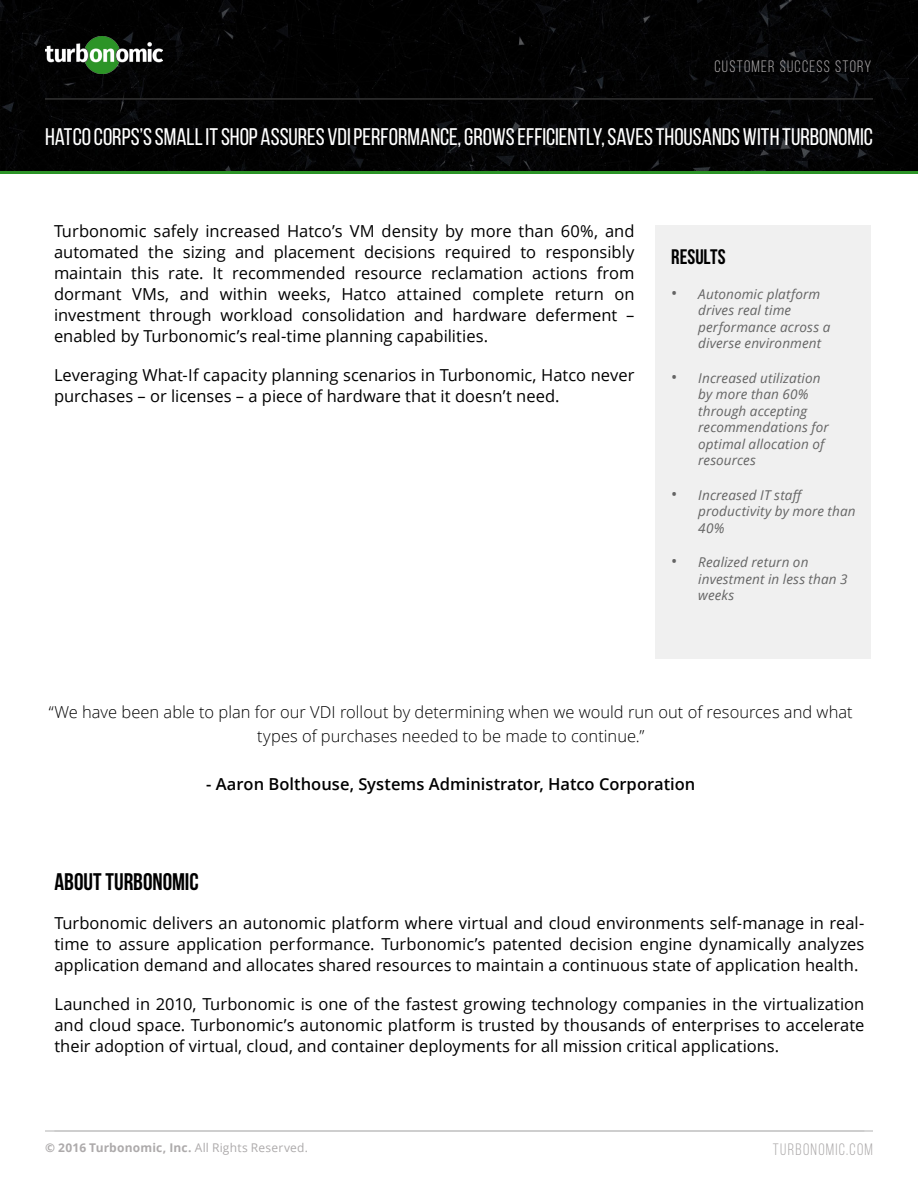
<style>
.page{position:relative;width:918px;height:1188px;background:#fff}
.page>*{position:absolute;margin:0;border:0;box-sizing:border-box;transform-origin:0 0}
.t1{font:24px "Bebas Neue";color:#fff}
.t2{font:700 24px "Bebas Neue";color:#000}
.t3{font:700 21px "Bebas Neue";color:#000}
.t4{font:16.5px/21px "Open Sans";color:#000;text-align:justify}
.t5{font:300 16.5px/24px "Open Sans";color:#000;text-align:center}
.t6{font:600 16.5px "Open Sans";color:#000}
.t7{font:16.5px "Bebas Neue";letter-spacing:.08em;color:#adaaab}
.t8{font:italic 13.5px/16.5px "Open Sans";letter-spacing:.01em;color:#646464}
.t9{font:700 12px "Open Sans";letter-spacing:.015em;color:#adaaab}
.s1{font-style:normal;font-size:16.5px}
.s2{font-weight:400}
</style>
<div class="page">
<div style="left:0;top:0;width:918px;height:171px;background:#020202"></div>
<hr style="left:45px;top:98px;width:828px;height:2px;background:#333">
<hr style="left:45px;top:1130px;width:828px;height:2px;background:#ccc">
<img style="left:45px;top:37px;width:118px;height:37px">
<hr style="left:0;top:171px;width:918px;height:3px;background:#2c9427">
<div style="left:656px;top:225px;width:216px;height:433px;background:#f0f0f0"></div>
<p class="t7" style="left:714px;top:58px;width:159px">CUSTOMER SUCCESS STORY</p>
<p class="t1" style="left:45px;top:124px;width:829px">HATCO CORPS’S SMALL IT SHOP ASSURES VDI PERFORMANCE, GROWS EFFICIENTLY, SAVES THOUSANDS WITH TURBONOMIC</p>
<p class="t4" style="left:54px;top:221px;width:582px">Turbonomic safely increased Hatco’s VM density by more than 60%, and automated the sizing and placement decisions required to responsibly maintain this rate. It recommended resource reclamation actions from dormant VMs, and within weeks, Hatco attained complete return on investment through workload consolidation and hardware deferment – enabled by Turbonomic’s real-time planning capabilities.</p>
<p class="t4" style="left:54px;top:365px;width:582px">Leveraging What-If capacity planning scenarios in Turbonomic, Hatco never purchases – or licenses – a piece of hardware that it doesn’t need.</p>
<p class="t3" style="left:671px;top:245px;width:56px">RESULTS</p>
<p class="t8" style="left:698px;top:285px;width:134px;text-indent:-27px"><span class="s1">•</span> Autonomic platform drives real time performance across a diverse environment</p>
<p class="t8" style="left:698px;top:369px;width:132px;text-indent:-27px"><span class="s1">•</span> Increased utilization by more than 60% through accepting recommendations for optimal allocation of resources</p>
<p class="t8" style="left:698px;top:486px;width:159px;text-indent:-27px"><span class="s1">•</span> Increased IT staff productivity by more than<br>40%</p>
<p class="t8" style="left:698px;top:553px;width:151px;text-indent:-27px"><span class="s1">•</span> Realized return on investment in less than 3 weeks</p>
<p class="t5" style="left:49px;top:699px;width:805px">“We have been able to plan for our VDI rollout by determining when we would run out of resources and what types of purchases needed to be made to continue.”</p>
<p class="t6" style="left:206px;top:772px;width:491px">- Aaron Bolthouse, Systems Administrator, Hatco Corporation</p>
<p class="t2" style="left:54px;top:868px;width:146px">ABOUT TURBONOMIC</p>
<p class="t4" style="left:54px;top:912px;width:812px">Turbonomic delivers an autonomic platform where virtual and cloud environments self-manage in real&shy;time to assure application performance. Turbonomic’s patented decision engine dynamically analyzes application demand and allocates shared resources to maintain a continuous state of application health.</p>
<p class="t4" style="left:54px;top:993px;width:812px">Launched in 2010, Turbonomic is one of the fastest growing technology companies in the virtualization and cloud space. Turbonomic’s autonomic platform is trusted by thousands of enterprises to accelerate their adoption of virtual, cloud, and container deployments for all mission critical applications.</p>
<p class="t9" style="left:45px;top:1139px;width:264px">© 2016 Turbonomic, Inc. <span class="s2">All Rights Reserved.</span></p>
<p class="t7" style="left:773px;top:1141px;width:102px">TURBONOMIC.COM</p>
</div>
